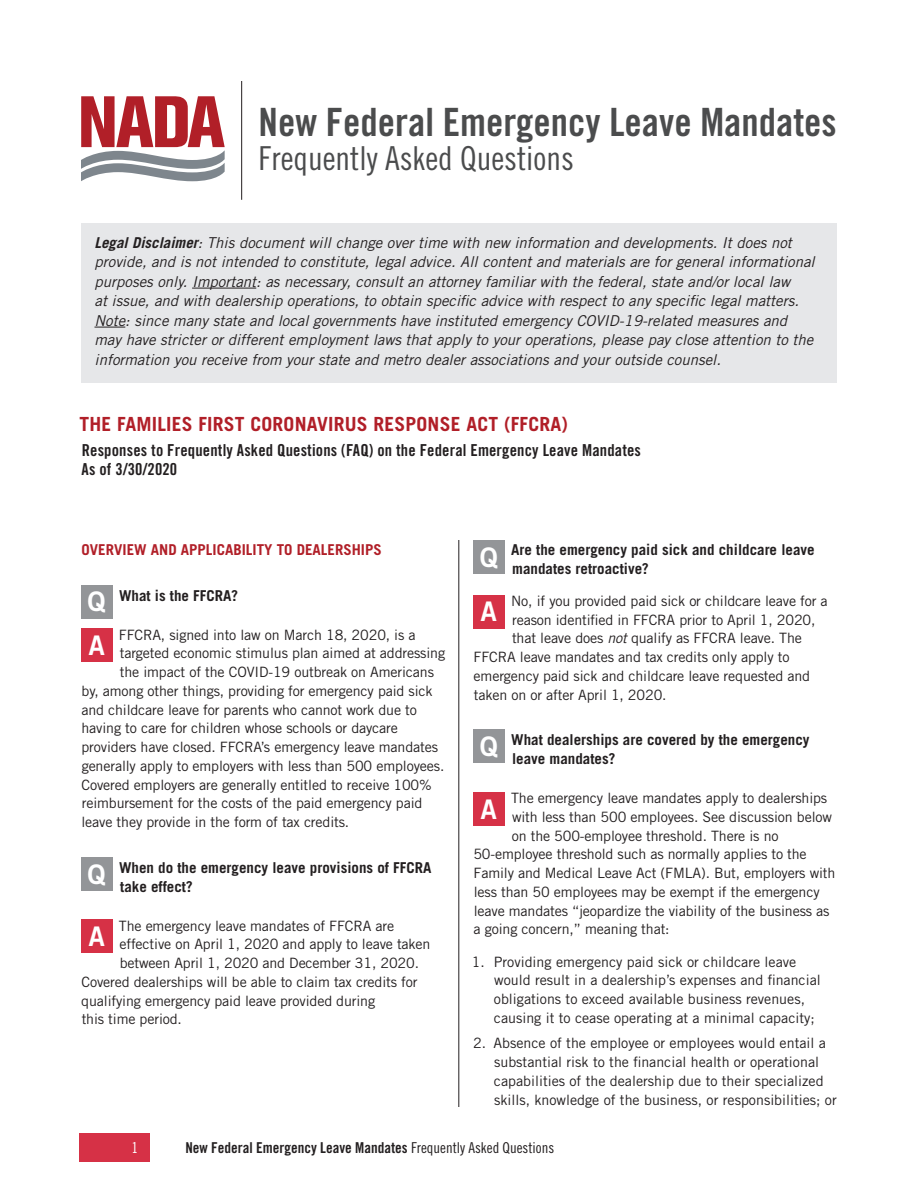
<style>
.page{position:relative;width:918px;height:1188px;background:#fff}
.page>*{position:absolute;margin:0;border:0;box-sizing:border-box;transform-origin:0 0}
.Head{font:39px "Trade Gothic LT Std Bd Cn 20";color:#4b4c4d}
.Head-2{font:33px "Trade Gothic LT Std Cn 18";color:#4b4c4d}
.Head_3{font:27px "Trade Gothic LT Std Bd 2";color:#fff}
.Answer{font:700 19.5px "Trade Gothic LT Std";letter-spacing:.01em;color:#b11f28}
.t1{font:16.5px/19.5px "Trade Gothic LT Std Bd Cn 20";letter-spacing:.01em;color:#231f20}
.t2{font:italic 15px/19.5px "Trade Gothic LT Std";color:#231f20}
.Question_Style_2{font:700 15px/18.8px "Trade Gothic LT Std";color:#231f20}
.Question{font:700 15px/18.8px "Trade Gothic LT Std";color:#231f20}
.t3{font:15px "Trade Gothic LT Std Bd Cn 20";color:#231f20}
.Question-2{font:700 15px "Trade Gothic LT Std";color:#b11f28}
.t4{font:15px "Trade Gothic LT Std Cn 18";color:#fff}
.Answer-2{font:14.25px/18.8px "Trade Gothic LT Std";letter-spacing:-.01em;color:#231f20}
.s1{font-weight:700}
.s2{font-style:italic}
.s3{font-family:"Trade Gothic LT Std Cn 18"}
</style>
<div class="page">
<div style="left:80px;top:1133px;width:70px;height:29px;background:#d63146"></div>
<svg style="left:81px;top:96px;width:144px;height:85px"></svg>
<hr style="left:241px;top:81px;width:1px;height:119px;background:#231f20">
<hr style="left:459px;top:540px;width:1px;height:567px;background:#231f20">
<div style="left:81px;top:223px;width:756px;height:160px;background:#e6e7e9"></div>
<hr style="left:192px;top:288px;width:64px;height:1px;background:#231f20">
<hr style="left:94px;top:327px;width:31px;height:1px;background:#231f20">
<div style="left:81px;top:585px;width:31px;height:33px;background:#939598"></div>
<div style="left:81px;top:629px;width:31px;height:33px;background:#d63146"></div>
<div style="left:81px;top:857px;width:31px;height:34px;background:#939598"></div>
<div style="left:81px;top:920px;width:31px;height:33px;background:#d63146"></div>
<div style="left:473px;top:541px;width:32px;height:33px;background:#939598"></div>
<div style="left:473px;top:595px;width:32px;height:33px;background:#d63146"></div>
<div style="left:473px;top:730px;width:32px;height:33px;background:#939598"></div>
<div style="left:473px;top:792px;width:32px;height:34px;background:#d63146"></div>
<p class="Head" style="left:259px;top:98px;width:580px">New Federal Emergency Leave Mandates</p>
<p class="Head-2" style="left:259px;top:139px;width:317px">Frequently Asked Questions</p>
<p class="t2" style="left:94px;top:233px;width:722px"><span class="s1">Legal Disclaimer</span>: This document will change over time with new information and developments. It does not provide, and is not intended to constitute, legal advice. All content and materials are for general informational purposes only. Important: as necessary, consult an attorney familiar with the federal, state and/or local law<br>at issue, and with dealership operations, to obtain specific advice with respect to any specific legal matters.<br>Note: since many state and local governments have instituted emergency COVID-19-related measures and may have stricter or different employment laws that apply to your operations, please pay close attention to the information you receive from your state and metro dealer associations and your outside counsel.</p>
<p class="Answer" style="left:80px;top:412px;width:490px">THE FAMILIES FIRST CORONAVIRUS RESPONSE ACT (FFCRA)</p>
<p class="t1" style="left:82px;top:440px;width:561px">Responses to Frequently Asked Questions (FAQ) on the Federal Emergency Leave Mandates<br>As of 3/30/2020</p>
<p class="Question-2" style="left:82px;top:540px;width:302px">OVERVIEW AND APPLICABILITY TO DEALERSHIPS</p>
<p class="Head_3" style="left:88px;top:585px;width:20px">Q</p>
<p class="Question_Style_2" style="left:119px;top:586px;width:121px">What is the FFCRA?</p>
<p class="Head_3" style="left:88px;top:629px;width:18px">A</p>
<p class="Answer-2" style="left:119px;top:625px;width:298px">FFCRA, signed into law on March 18, 2020, is a</p>
<p class="Answer-2" style="left:120px;top:644px;width:327px">targeted economic stimulus plan aimed at addressing</p>
<p class="Answer-2" style="left:120px;top:662px;width:316px">the impact of the COVID-19 outbreak on Americans</p>
<p class="Answer-2" style="left:82px;top:681px;width:353px">by, among other things, providing for emergency paid sick</p>
<p class="Answer-2" style="left:81px;top:700px;width:337px">and childcare leave for parents who cannot work due to</p>
<p class="Answer-2" style="left:82px;top:719px;width:318px">having to care for children whose schools or daycare</p>
<p class="Answer-2" style="left:82px;top:737px;width:358px">providers have closed. FFCRA’s emergency leave mandates</p>
<p class="Answer-2" style="left:82px;top:756px;width:364px">generally apply to employers with less than 500 employees.</p>
<p class="Answer-2" style="left:82px;top:775px;width:352px">Covered employers are generally entitled to receive 100%</p>
<p class="Answer-2" style="left:82px;top:794px;width:342px">reimbursement for the costs of the paid emergency paid</p>
<p class="Answer-2" style="left:82px;top:812px;width:269px">leave they provide in the form of tax credits.</p>
<p class="Head_3" style="left:88px;top:857px;width:20px">Q</p>
<p class="Question_Style_2" style="left:119px;top:858px;width:314px">When do the emergency leave provisions of FFCRA take effect?</p>
<p class="Head_3" style="left:88px;top:920px;width:18px">A</p>
<p class="Answer-2" style="left:119px;top:916px;width:277px">The emergency leave mandates of FFCRA are</p>
<p class="Answer-2" style="left:119px;top:935px;width:313px">effective on April 1, 2020 and apply to leave taken</p>
<p class="Answer-2" style="left:120px;top:953px;width:301px">between April 1, 2020 and December 31, 2020.</p>
<p class="Answer-2" style="left:82px;top:972px;width:337px">Covered dealerships will be able to claim tax credits for</p>
<p class="Answer-2" style="left:81px;top:991px;width:295px">qualifying emergency paid leave provided during</p>
<p class="Answer-2" style="left:82px;top:1010px;width:102px">this time period.</p>
<p class="Head_3" style="left:480px;top:541px;width:20px">Q</p>
<p class="Question" style="left:511px;top:540px;width:305px">Are the emergency paid sick and childcare leave mandates retroactive?</p>
<p class="Head_3" style="left:481px;top:595px;width:18px">A</p>
<p class="Answer-2" style="left:511px;top:591px;width:318px">No, if you provided paid sick or childcare leave for a</p>
<p class="Answer-2" style="left:512px;top:610px;width:305px">reason identified in FFCRA prior to April 1, 2020,</p>
<p class="Answer-2" style="left:512px;top:629px;width:291px">that leave does <span class="s2">not</span> qualify as FFCRA leave. The</p>
<p class="Answer-2" style="left:474px;top:647px;width:317px">FFCRA leave mandates and tax credits only apply to</p>
<p class="Answer-2" style="left:474px;top:666px;width:338px">emergency paid sick and childcare leave requested and</p>
<p class="Answer-2" style="left:474px;top:685px;width:194px">taken on or after April 1, 2020.</p>
<p class="Head_3" style="left:480px;top:730px;width:20px">Q</p>
<p class="Question_Style_2" style="left:511px;top:730px;width:300px">What dealerships are covered by the emergency leave mandates?</p>
<p class="Head_3" style="left:481px;top:792px;width:18px">A</p>
<p class="Answer-2" style="left:511px;top:788px;width:318px">The emergency leave mandates apply to dealerships</p>
<p class="Answer-2" style="left:512px;top:807px;width:321px">with less than 500 employees. See discussion below</p>
<p class="Answer-2" style="left:512px;top:826px;width:268px">on the 500-employee threshold. There is no</p>
<p class="Answer-2" style="left:473px;top:845px;width:335px">50-employee threshold such as normally applies to the</p>
<p class="Answer-2" style="left:474px;top:863px;width:363px">Family and Medical Leave Act (FMLA). But, employers with</p>
<p class="Answer-2" style="left:474px;top:882px;width:347px">less than 50 employees may be exempt if the emergency</p>
<p class="Answer-2" style="left:474px;top:901px;width:357px">leave mandates “jeopardize the viability of the business as</p>
<p class="Answer-2" style="left:474px;top:920px;width:197px">a going concern,” meaning that:</p>
<p class="Answer-2" style="left:494px;top:952px;width:328px;text-indent:-22px">1. Providing emergency paid sick or childcare leave would result in a dealership’s expenses and financial obligations to exceed available business revenues, causing it to cease operating at a minimal capacity;</p>
<p class="Answer-2" style="left:494px;top:1034px;width:344px;text-indent:-21px">2. Absence of the employee or employees would entail a substantial risk to the financial health or operational capabilities of the dealership due to their specialized skills, knowledge of the business, or responsibilities; or</p>
<p class="t4" style="left:131px;top:1139px;width:8px">1</p>
<p class="t3" style="left:185px;top:1138px;width:370px">New Federal Emergency Leave Mandates <span class="s3">Frequently Asked Questions</span></p>
</div>
